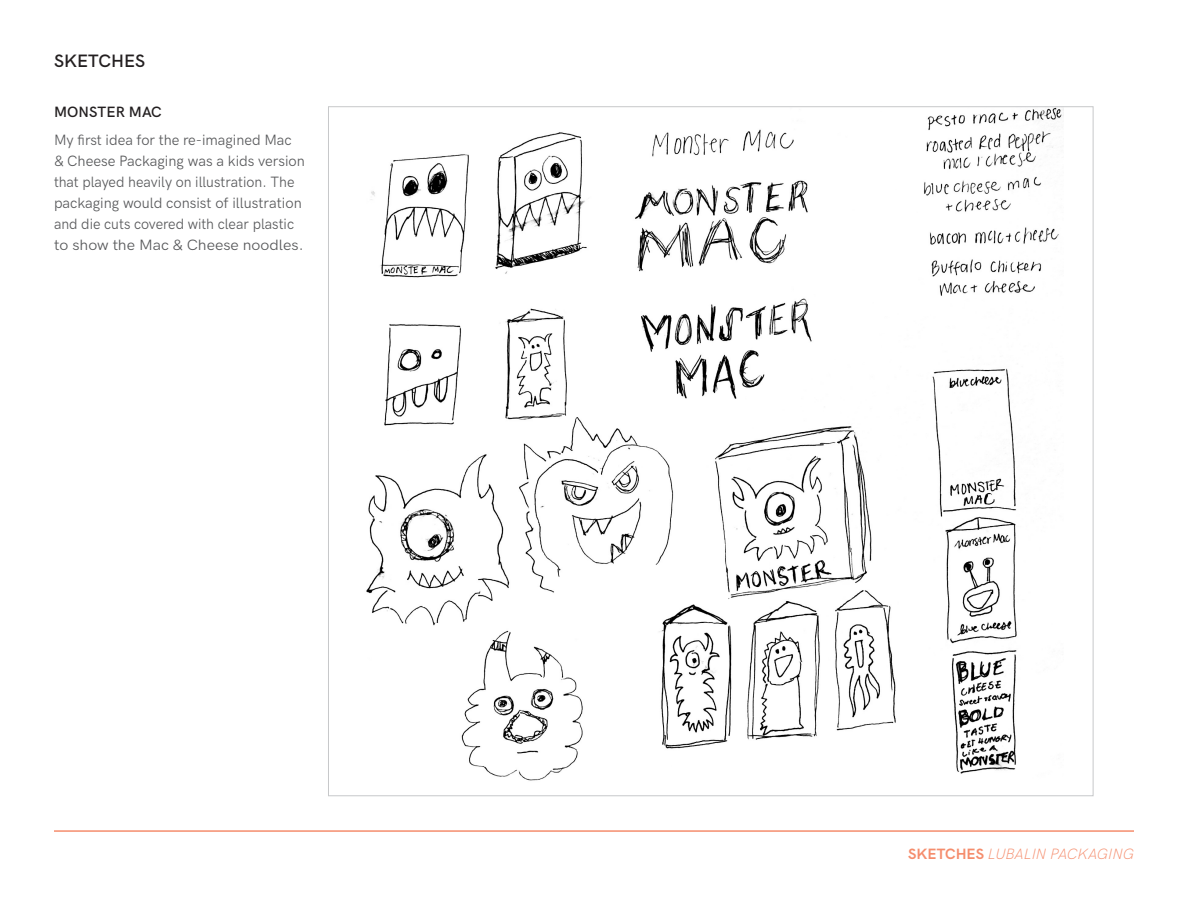
<style>
.page{position:relative;width:1188px;height:918px;background:#fff}
.page>*{position:absolute;margin:0;border:0;box-sizing:border-box;transform-origin:0 0}
.t1{font:600 18px "HK Grotesk";color:#231f20}
.t2{font:15px/21px "HK Grotesk";color:#57585a}
.t3{font:italic 300 15px "HK Grotesk";color:#f58d6d}
.t4{font:600 15px "HK Grotesk";letter-spacing:.005em;color:#231f20}
.s1{font-weight:700;font-style:normal}
</style>
<div class="page">
<hr style="left:54px;top:830px;width:1080px;height:2px;background:#f58d6d">
<img style="left:366px;top:109px;width:698px;height:672px">
<p class="t1" style="left:54px;top:47px;width:93px">SKETCHES</p>
<p class="t4" style="left:54px;top:101px;width:109px">MONSTER MAC</p>
<p class="t2" style="left:54px;top:128px;width:252px">My first idea for the re-imagined Mac &amp; Cheese Packaging was a kids version that played heavily on illustration. The packaging would consist of illustration and die cuts covered with clear plastic to show the Mac &amp; Cheese noodles.</p>
<p class="t3" style="left:908px;top:842px;width:227px"><span class="s1">SKETCHES</span> LUBALIN PACKAGING</p>
</div>
